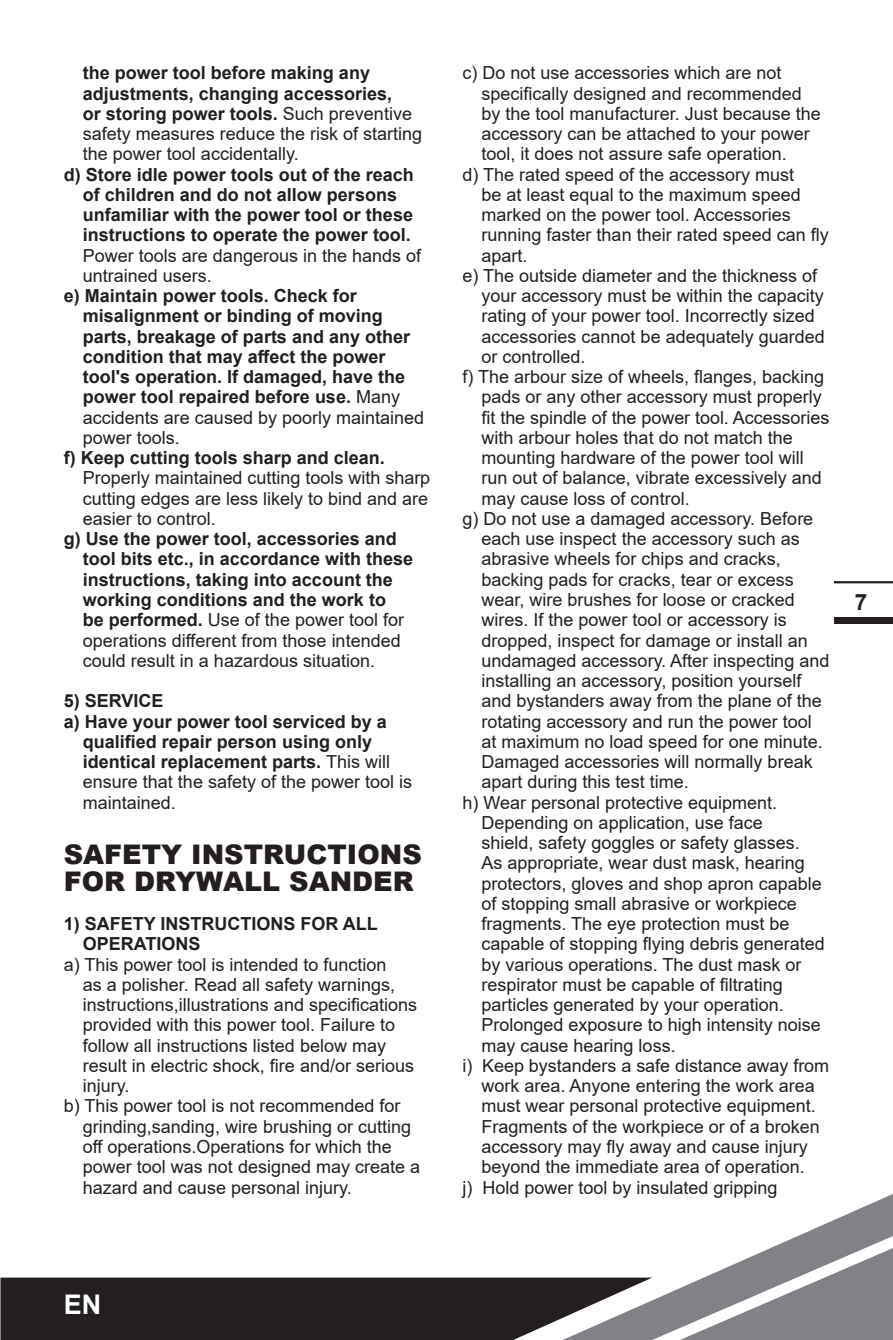
<style>
.page{position:relative;width:893px;height:1340px;background:#fff}
.page>*{position:absolute;margin:0;border:0;box-sizing:border-box;transform-origin:0 0}
.t1{font:900 27px/27px "Arial";color:#231f20}
.t2{font:700 27px "Arial";color:#fff}
.t3{font:700 22.5px "Arial";color:#231f20}
.t4{font:18px/20.2px "Arial";color:#231f20}
.t5{font:700 18px/20.2px "Arial";color:#231f20}
.s1{font-weight:400}
.s2{font-weight:700}
</style>
<div class="page">
<div style="left:0;top:1277px;width:562px;height:62px;background:#231f20"></div>
<svg style="left:562px;top:1194px;width:331px;height:145px"></svg>
<hr style="left:834px;top:581px;width:59px;height:2px;background:#231f20">
<div style="left:834px;top:617px;width:59px;height:6px;background:#231f20"></div>
<p class="t5" style="left:83px;top:63px;width:341px">the power tool before making any adjustments, changing accessories,<br>or storing power tools. <span class="s1">Such preventive safety measures reduce the risk of starting the power tool accidentally.</span></p>
<p class="t5" style="left:83px;top:164px;width:332px;text-indent:-19px">d) Store idle power tools out of the reach of children and do not allow persons unfamiliar with the power tool or these instructions to operate the power tool.</p>
<p class="t4" style="left:83px;top:245px;width:340px">Power tools are dangerous in the hands of untrained users.</p>
<p class="t5" style="left:83px;top:286px;width:343px;text-indent:-19px">e) Maintain power tools. Check for misalignment or binding of moving parts, breakage of parts and any other condition that may affect the power tool's operation. If damaged, have the power tool repaired before use. <span class="s1">Many accidents are caused by poorly maintained power tools.</span></p>
<p class="t4" style="left:83px;top:447px;width:349px;text-indent:-19px"><span class="s2">f) Keep cutting tools sharp and clean.<br></span>Properly maintained cutting tools with sharp cutting edges are less likely to bind and are easier to control.</p>
<p class="t5" style="left:83px;top:529px;width:332px;text-indent:-19px">g) Use the power tool, accessories and tool bits etc., in accordance with these</p>
<p class="t5" style="left:83px;top:569px;width:323px">instructions, taking into account the working conditions and the work to be performed. <span class="s1">Use of the power tool for operations different from those intended</span></p>
<p class="t4" style="left:83px;top:650px;width:294px">could result in a hazardous situation.</p>
<p class="t5" style="left:64px;top:691px;width:101px">5) SERVICE</p>
<p class="t5" style="left:83px;top:711px;width:331px;text-indent:-19px">a) Have your power tool serviced by a qualified repair person using only identical replacement parts. <span class="s1">This will ensure that the safety of the power tool is maintained.</span></p>
<p class="t1" style="left:64px;top:839px;width:360px">SAFETY INSTRUCTIONS<br>FOR DRYWALL SANDER</p>
<p class="t5" style="left:83px;top:913px;width:296px;text-indent:-19px">1) SAFETY INSTRUCTIONS FOR ALL<br>OPERATIONS</p>
<p class="t4" style="left:83px;top:954px;width:336px;text-indent:-19px">a) This power tool is intended to function<br>as a polisher. Read all safety warnings, instructions,illustrations and specifications provided with this power tool. Failure to follow all instructions listed below may result in electric shock, fire and/or serious injury.</p>
<p class="t4" style="left:83px;top:1095px;width:339px;text-indent:-19px">b) This power tool is not recommended for grinding,sanding, wire brushing or cutting off operations.Operations for which the power tool was not designed may create a hazard and cause personal injury.</p>
<p class="t4" style="left:482px;top:63px;width:341px;text-indent:-19px">c) Do not use accessories which are not specifically designed and recommended by the tool manufacturer. Just because the accessory can be attached to your power tool, it does not assure safe operation.</p>
<p class="t4" style="left:482px;top:164px;width:349px;text-indent:-19px">d) The rated speed of the accessory must<br>be at least equal to the maximum speed marked on the power tool. Accessories running faster than their rated speed can fly apart.</p>
<p class="t4" style="left:482px;top:265px;width:345px;text-indent:-19px">e) The outside diameter and the thickness of your accessory must be within the capacity rating of your power tool. Incorrectly sized accessories cannot be adequately guarded or controlled.</p>
<p class="t4" style="left:482px;top:366px;width:349px;text-indent:-19px">f) The arbour size of wheels, flanges, backing pads or any other accessory must properly fit the spindle of the power tool. Accessories with arbour holes that do not match the mounting hardware of the power tool will run out of balance, vibrate excessively and may cause loss of control.</p>
<p class="t4" style="left:482px;top:508px;width:349px;text-indent:-19px">g) Do not use a damaged accessory. Before each use inspect the accessory such as abrasive wheels for chips and cracks, backing pads for cracks, tear or excess wear, wire brushes for loose or cracked wires. If the power tool or accessory is dropped, inspect for damage or install an undamaged accessory. After inspecting and installing an accessory, position yourself and bystanders away from the plane of the rotating accessory and run the power tool at maximum no load speed for one minute.<br>Damaged accessories will normally break apart during this test time.</p>
<p class="t4" style="left:482px;top:792px;width:345px;text-indent:-19px">h) Wear personal protective equipment.<br>Depending on application, use face<br>shield, safety goggles or safety glasses.<br>As appropriate, wear dust mask, hearing protectors, gloves and shop apron capable of stopping small abrasive or workpiece fragments. The eye protection must be capable of stopping flying debris generated by various operations. The dust mask or respirator must be capable of filtrating particles generated by your operation.<br>Prolonged exposure to high intensity noise may cause hearing loss.</p>
<p class="t4" style="left:462px;top:1055px;width:368px;text-align:center">i) Keep bystanders a safe distance away from work area. Anyone entering the work area must wear personal protective equipment.<br>Fragments of the workpiece or of a broken accessory may fly away and cause injury beyond the immediate area of operation.</p>
<p class="t4" style="left:462px;top:1176px;width:317px">j) Hold power tool by insulated gripping</p>
<p class="t3" style="left:855px;top:586px;width:14px">7</p>
<h1 class="t2" style="left:64px;top:1285px;width:39px">EN</h1>
</div>
